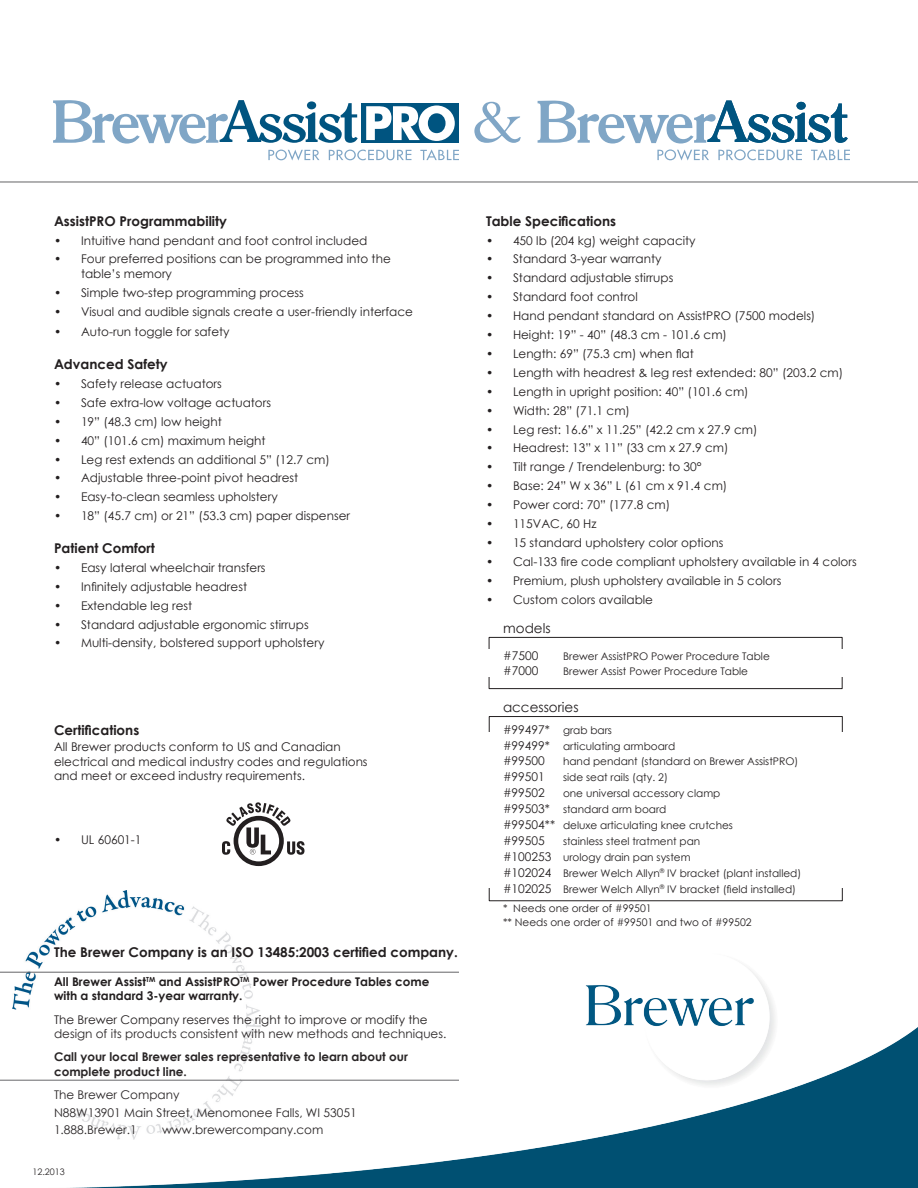
<style>
.page{position:relative;width:918px;height:1188px;background:#fff}
.page>*{position:absolute;margin:0;border:0;box-sizing:border-box;transform-origin:0 0}
.t1{font:67.5px "Garamond";color:#80a6c6}
.t2{font:700 13.5px "Century Gothic";color:#231f20}
.t3{font:13.5px "Century Gothic";color:#231f20}
.t4{font:12px/14.4px "Century Gothic";color:#231f20}
.t5{font:700 12px/14.4px "Century Gothic";color:#231f20}
.t6{font:10.5px "Century Gothic";color:#231f20}
.t7{font:9px "Century Gothic";color:#231f20}
.s1{font-size:12px}
</style>
<div class="page">
<hr style="left:0;top:182px;width:918px;height:1px;background:#636366">
<img style="left:13px;top:891px;width:248px;height:135px">
<div style="left:362px;top:103px;width:97px;height:40px;background:#005480"></div>
<svg style="left:53px;top:100px;width:305px;height:44px"></svg>
<svg style="left:268px;top:150px;width:51px;height:11px"></svg>
<svg style="left:329px;top:150px;width:82px;height:10px"></svg>
<svg style="left:420px;top:149px;width:39px;height:11px"></svg>
<svg style="left:366px;top:105px;width:89px;height:36px"></svg>
<svg style="left:538px;top:100px;width:312px;height:61px"></svg>
<hr style="left:0;top:972px;width:459px;height:1px;background:#636366">
<img style="left:585px;top:968px;width:190px;height:58px">
<div style="left:489px;top:637px;width:353px;height:52px;border:1px solid #231f20"></div>
<div style="left:482px;top:649px;width:368px;height:28px;background:#fff"></div>
<div style="left:489px;top:716px;width:354px;height:185px;border:1px solid #231f20"></div>
<div style="left:481px;top:732px;width:369px;height:155px;background:#fff"></div>
<img style="left:0;top:1026px;width:918px;height:162px">
<svg style="left:234px;top:816px;width:50px;height:50px"></svg>
<div style="left:238px;top:821px;width:41px;height:40px;background:#fff;border-radius:50%"></div>
<svg style="left:222px;top:802px;width:83px;height:53px"></svg>
<p class="t1" style="left:473px;top:75px;width:51px">&amp;</p>
<p class="t2" style="left:54px;top:211px;width:175px">AssistPRO Programmability</p>
<p class="t4" style="left:54px;top:233px;width:315px">• Intuitive hand pendant and foot control included</p>
<p class="t4" style="left:81px;top:252px;width:311px;text-indent:-27px">• Four preferred positions can be programmed into the table’s memory</p>
<p class="t4" style="left:54px;top:285px;width:251px">• Simple two-step programming process</p>
<p class="t4" style="left:54px;top:304px;width:361px">• Visual and audible signals create a user-friendly interface</p>
<p class="t4" style="left:54px;top:325px;width:177px">• Auto-run toggle for safety</p>
<p class="t2" style="left:54px;top:354px;width:115px">Advanced Safety</p>
<p class="t4" style="left:54px;top:376px;width:169px">• Safety release actuators</p>
<p class="t4" style="left:54px;top:395px;width:219px">• Safe extra-low voltage actuators</p>
<p class="t4" style="left:54px;top:414px;width:169px">• 19” (48.3 cm) low height</p>
<p class="t4" style="left:54px;top:433px;width:213px">• 40” (101.6 cm) maximum height</p>
<p class="t4" style="left:54px;top:452px;width:277px">• Leg rest extends an additional 5” (12.7 cm)</p>
<p class="t4" style="left:54px;top:471px;width:246px">• Adjustable three-point pivot headrest</p>
<p class="t4" style="left:54px;top:490px;width:225px">• Easy-to-clean seamless upholstery</p>
<p class="t4" style="left:54px;top:509px;width:298px">• 18” (45.7 cm) or 21” (53.3 cm) paper dispenser</p>
<p class="t2" style="left:54px;top:538px;width:102px">Patient Comfort</p>
<p class="t4" style="left:54px;top:560px;width:213px">• Easy lateral wheelchair transfers</p>
<p class="t4" style="left:54px;top:579px;width:195px">• Infinitely adjustable headrest</p>
<p class="t4" style="left:54px;top:598px;width:140px">• Extendable leg rest</p>
<p class="t4" style="left:54px;top:617px;width:256px">• Standard adjustable ergonomic stirrups</p>
<p class="t4" style="left:54px;top:636px;width:272px">• Multi-density, bolstered support upholstery</p>
<p class="t2" style="left:54px;top:720px;width:87px">Certifications</p>
<p class="t4" style="left:54px;top:739px;width:315px">All Brewer products conform to US and Canadian electrical and medical industry codes and regulations and meet or exceed industry requirements.</p>
<p class="t4" style="left:54px;top:832px;width:89px">• UL 60601-1</p>
<p class="t2" style="left:54px;top:942px;width:405px">The Brewer Company is an ISO 13485:2003 certified company.</p>
<p class="t5" style="left:54px;top:974px;width:377px">All Brewer Assist<sup>TM</sup> and AssistPRO<sup>TM</sup> Power Procedure Tables come with a standard 3-year warranty.</p>
<p class="t4" style="left:54px;top:1012px;width:394px">The Brewer Company reserves the right to improve or modify the design of its products consistent with new methods and techniques.</p>
<p class="t5" style="left:54px;top:1049px;width:355px">Call your local Brewer sales representative to learn about our complete product line.</p>
<p class="t4" style="left:54px;top:1087px;width:127px">The Brewer Company</p>
<p class="t4" style="left:54px;top:1105px;width:304px">N88W13901 Main Street, Menomonee Falls, WI 53051</p>
<p class="t4" style="left:54px;top:1122px;width:84px">1.888.Brewer.1</p>
<p class="t4" style="left:162px;top:1122px;width:163px">www.brewercompany.com</p>
<p class="t7" style="left:32px;top:1165px;width:34px">12.2013</p>
<p class="t2" style="left:486px;top:211px;width:132px">Table Specifications</p>
<p class="t4" style="left:486px;top:233px;width:211px">• 450 lb (204 kg) weight capacity</p>
<p class="t4" style="left:486px;top:252px;width:177px">• Standard 3-year warranty</p>
<p class="t4" style="left:486px;top:271px;width:189px">• Standard adjustable stirrups</p>
<p class="t4" style="left:486px;top:290px;width:153px">• Standard foot control</p>
<p class="t4" style="left:486px;top:308px;width:331px">• Hand pendant standard on AssistPRO (7500 models)</p>
<p class="t4" style="left:486px;top:327px;width:243px">• Height: 19” - 40” (48.3 cm - 101.6 cm)</p>
<p class="t4" style="left:486px;top:346px;width:209px">• Length: 69” (75.3 cm) when flat</p>
<p class="t4" style="left:486px;top:365px;width:359px">• Length with headrest &amp; leg rest extended: 80” (203.2 cm)</p>
<p class="t4" style="left:486px;top:384px;width:264px">• Length in upright position: 40” (101.6 cm)</p>
<p class="t4" style="left:486px;top:403px;width:146px">• Width: 28” (71.1 cm)</p>
<p class="t4" style="left:486px;top:422px;width:273px">• Leg rest: 16.6” x 11.25” (42.2 cm x 27.9 cm)</p>
<p class="t4" style="left:486px;top:441px;width:244px">• Headrest: 13” x 11” (33 cm x 27.9 cm)</p>
<p class="t4" style="left:486px;top:460px;width:217px">• Tilt range / Trendelenburg: to 30°</p>
<p class="t4" style="left:486px;top:479px;width:243px">• Base: 24” W x 36” L (61 cm x 91.4 cm)</p>
<p class="t4" style="left:486px;top:497px;width:186px">• Power cord: 70” (177.8 cm)</p>
<p class="t4" style="left:486px;top:516px;width:112px">• 115VAC, 60 Hz</p>
<p class="t4" style="left:486px;top:535px;width:239px">• 15 standard upholstery color options</p>
<p class="t4" style="left:486px;top:554px;width:372px">• Cal-133 fire code compliant upholstery available in 4 colors</p>
<p class="t4" style="left:486px;top:573px;width:297px">• Premium, plush upholstery available in 5 colors</p>
<p class="t4" style="left:486px;top:592px;width:169px">• Custom colors available</p>
<p class="t3" style="left:503px;top:618px;width:49px">models</p>
<p class="t4" style="left:503px;top:648px;width:37px">#7500</p>
<p class="t6" style="left:563px;top:648px;width:208px">Brewer AssistPRO Power Procedure Table</p>
<p class="t4" style="left:503px;top:664px;width:37px">#7000</p>
<p class="t6" style="left:563px;top:664px;width:186px">Brewer Assist Power Procedure Table</p>
<p class="t3" style="left:503px;top:698px;width:77px">accessories</p>
<p class="t6" style="left:503px;top:723px;width:111px"><span class="s1">#99497*</span> grab bars</p>
<p class="t6" style="left:503px;top:738px;width:174px"><span class="s1">#99499*</span> articulating armboard</p>
<p class="t4" style="left:503px;top:754px;width:43px">#99500</p>
<p class="t6" style="left:563px;top:754px;width:237px">hand pendant (standard on Brewer AssistPRO)</p>
<p class="t4" style="left:503px;top:770px;width:43px">#99501</p>
<p class="t6" style="left:563px;top:770px;width:106px">side seat rails (qty. 2)</p>
<p class="t4" style="left:503px;top:786px;width:43px">#99502</p>
<p class="t6" style="left:563px;top:786px;width:159px">one universal accessory clamp</p>
<p class="t6" style="left:503px;top:802px;width:165px"><span class="s1">#99503*</span> standard arm board</p>
<p class="t6" style="left:503px;top:818px;width:231px"><span class="s1">#99504**</span> deluxe articulating knee crutches</p>
<p class="t4" style="left:503px;top:833px;width:43px">#99505</p>
<p class="t6" style="left:563px;top:834px;width:139px">stainless steel tratment pan</p>
<p class="t6" style="left:503px;top:850px;width:189px"><span class="s1">#100253</span> urology drain pan system</p>
<p class="t6" style="left:503px;top:866px;width:300px"><span class="s1">#102024</span> Brewer Welch Allyn<sup>®</sup> IV bracket (plant installed)</p>
<p class="t6" style="left:503px;top:882px;width:295px"><span class="s1">#102025</span> Brewer Welch Allyn<sup>®</sup> IV bracket (field installed)</p>
<p class="t6" style="left:503px;top:900px;width:150px">* Needs one order of #99501</p>
<p class="t6" style="left:503px;top:915px;width:250px">** Needs one order of #99501 and two of #99502</p>
</div>
